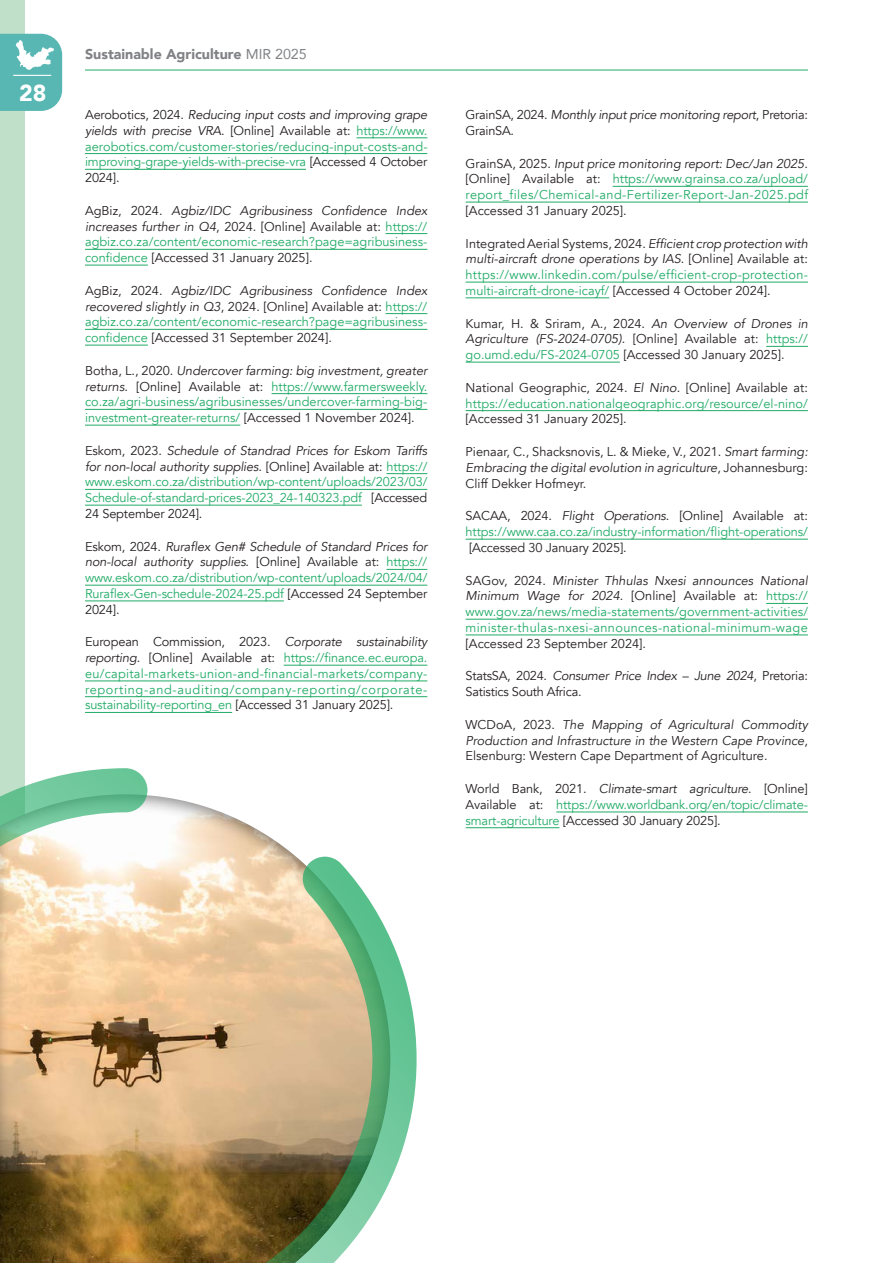
<style>
.page{position:relative;width:893px;height:1263px;background:#fff}
.page>*{position:absolute;margin:0;border:0;box-sizing:border-box;transform-origin:0 0}
.t1{font:900 23.1px "Avenir";color:#fff}
.t2{font:900 14.25px "Avenir";color:#808285}
.t3{font:12.75px/15.8px "Avenir";color:#21ab66;text-align:justify}
.t4{font:12.75px/15.8px "Avenir";color:#231f20;text-align:justify}
.t5{font:italic 12.75px/15.8px "Avenir";color:#231f20;text-align:justify}
.t6{font:12.75px/15.8px "Avenir";letter-spacing:-.02em;color:#231f20}
.t7{font:italic 12.75px/15.8px "Avenir";letter-spacing:-.02em;color:#231f20}
.s1{font-weight:400}
.s2{color:#231f20}
.s3{font-style:italic;color:#231f20}
.s4{font-style:normal}
.s5{font-style:italic}
.s6{color:#21ab66}
</style>
<div class="page">
<div style="left:0;top:0;width:25px;height:1263px;background:#c1e0ca"></div>
<hr style="left:85px;top:70px;width:723px;height:1px;background:#21ab66">
<svg style="left:0;top:34px;width:62px;height:77px;background:#70c1be"></svg>
<hr style="left:13px;top:75px;width:38px;height:1px;background:#fff">
<hr style="left:357px;top:138px;width:70px;height:1px;background:#21ab66">
<hr style="left:85px;top:153px;width:342px;height:1px;background:#21ab66">
<hr style="left:85px;top:169px;width:221px;height:1px;background:#21ab66">
<hr style="left:386px;top:233px;width:41px;height:1px;background:#21ab66">
<hr style="left:85px;top:249px;width:342px;height:1px;background:#21ab66">
<hr style="left:85px;top:265px;width:63px;height:1px;background:#21ab66">
<hr style="left:386px;top:313px;width:41px;height:1px;background:#21ab66">
<hr style="left:85px;top:329px;width:342px;height:1px;background:#21ab66">
<hr style="left:85px;top:345px;width:63px;height:1px;background:#21ab66">
<hr style="left:272px;top:393px;width:155px;height:1px;background:#21ab66">
<hr style="left:85px;top:409px;width:342px;height:1px;background:#21ab66">
<hr style="left:85px;top:425px;width:155px;height:1px;background:#21ab66">
<hr style="left:386px;top:473px;width:41px;height:1px;background:#21ab66">
<hr style="left:85px;top:489px;width:342px;height:1px;background:#21ab66">
<hr style="left:85px;top:505px;width:277px;height:1px;background:#21ab66">
<hr style="left:386px;top:569px;width:41px;height:1px;background:#21ab66">
<hr style="left:85px;top:585px;width:342px;height:1px;background:#21ab66">
<hr style="left:85px;top:601px;width:199px;height:1px;background:#21ab66">
<hr style="left:284px;top:665px;width:143px;height:1px;background:#21ab66">
<hr style="left:85px;top:681px;width:342px;height:1px;background:#21ab66">
<hr style="left:85px;top:696px;width:342px;height:1px;background:#21ab66">
<hr style="left:85px;top:712px;width:147px;height:1px;background:#21ab66">
<hr style="left:613px;top:186px;width:195px;height:1px;background:#21ab66">
<hr style="left:466px;top:202px;width:342px;height:1px;background:#21ab66">
<hr style="left:466px;top:282px;width:342px;height:1px;background:#21ab66">
<hr style="left:466px;top:298px;width:143px;height:1px;background:#21ab66">
<hr style="left:766px;top:346px;width:42px;height:1px;background:#21ab66">
<hr style="left:466px;top:362px;width:154px;height:1px;background:#21ab66">
<hr style="left:466px;top:410px;width:342px;height:1px;background:#21ab66">
<hr style="left:466px;top:539px;width:342px;height:1px;background:#21ab66">
<hr style="left:766px;top:603px;width:42px;height:1px;background:#21ab66">
<hr style="left:466px;top:619px;width:342px;height:1px;background:#21ab66">
<hr style="left:466px;top:635px;width:342px;height:1px;background:#21ab66">
<hr style="left:556px;top:812px;width:252px;height:1px;background:#21ab66">
<hr style="left:466px;top:827px;width:93px;height:1px;background:#21ab66">
<img style="left:0;top:768px;width:417px;height:495px">
<h1 class="t1" style="left:19px;top:74px;width:29px">28</h1>
<p class="t2" style="left:85px;top:42px;width:223px">Sustainable Agriculture <span class="s1">MIR 2025</span></p>
<p class="t3" style="left:85px;top:107px;width:344px"><span class="s2">Aerobotics, 2024.</span> <span class="s3">Reducing input costs and improving grape yields with precise VRA</span><span class="s2">. [Online] Available at:</span> https://www. aerobotics.com/customer-stories/reducing-input-costs-and&shy;improving-grape-yields-with-precise-vra <span class="s2">[Accessed 4 October 2024].</span></p>
<p class="t3" style="left:85px;top:203px;width:344px"><span class="s2">AgBiz, 2024.</span> <span class="s3">Agbiz/IDC Agribusiness Confidence Index increases further in Q4</span><span class="s2">, 2024. [Online] Available at:</span> https:// agbiz.co.za/content/economic-research?page=agribusiness&shy;confidence <span class="s2">[Accessed 31 January 2025].</span></p>
<p class="t3" style="left:85px;top:283px;width:344px"><span class="s2">AgBiz, 2024.</span> <span class="s3">Agbiz/IDC Agribusiness Confidence Index recovered slightly in Q3</span><span class="s2">, 2024. [Online] Available at:</span> https:// agbiz.co.za/content/economic-research?page=agribusiness&shy;confidence <span class="s2">[Accessed 31 September 2024].</span></p>
<p class="t3" style="left:85px;top:363px;width:344px"><span class="s2">Botha, L., 2020.</span> <span class="s3">Undercover farming: big investment, greater returns</span><span class="s2">. [Online] Available at:</span> https://www.farmersweekly. co.za/agri-business/agribusinesses/undercover-farming-big&shy;investment-greater-returns/ <span class="s2">[Accessed 1 November 2024].</span></p>
<p class="t3" style="left:85px;top:443px;width:344px"><span class="s2">Eskom, 2023.</span> <span class="s3">Schedule of Standrad Prices for Eskom Tariffs for non-local authority supplies.</span> <span class="s2">[Online] Available at:</span> https:// www.eskom.co.za/distribution/wp-content/uploads/2023/03/ Schedule-of-standard-prices-2023_24-140323.pdf <span class="s2">[Accessed 24 September 2024].</span></p>
<p class="t3" style="left:85px;top:538px;width:344px"><span class="s2">Eskom, 2024.</span> <span class="s3">Ruraflex Gen# Schedule of Standard Prices for non-local authority supplies</span><span class="s2">. [Online] Available at:</span> https:// www.eskom.co.za/distribution/wp-content/uploads/2024/04/ Ruraflex-Gen-schedule-2024-25.pdf <span class="s2">[Accessed 24 September 2024].</span></p>
<p class="t3" style="left:85px;top:634px;width:344px"><span class="s2">European Commission, 2023.</span> <span class="s3">Corporate sustainability reporting</span><span class="s2">. [Online] Available at:</span> https://finance.ec.europa. eu/capital-markets-union-and-financial-markets/company&shy;reporting-and-auditing/company-reporting/corporate&shy;sustainability-reporting_en <span class="s2">[Accessed 31 January 2025].</span></p>
<p class="t7" style="left:466px;top:107px;width:344px"><span class="s4">GrainSA, 2024.</span> Monthly input price monitoring report<span class="s4">, Pretoria:<br>GrainSA.</span></p>
<p class="t3" style="left:466px;top:156px;width:344px"><span class="s2">GrainSA, 2025.</span> <span class="s3">Input price monitoring report: Dec/Jan 2025</span><span class="s2">. [Online] Available at:</span> https://www.grainsa.co.za/upload/ report_files/Chemical-and-Fertilizer-Report-Jan-2025.pdf</p>
<p class="t4" style="left:466px;top:203px;width:163px">[Accessed 31 January 2025].</p>
<p class="t3" style="left:466px;top:236px;width:344px"><span class="s2">Integrated Aerial Systems, 2024.</span> <span class="s3">Efficient crop protection with multi-aircraft drone operations by IAS</span><span class="s2">. [Online] Available at: </span>https://www.linkedin.com/pulse/efficient-crop-protection&shy;multi-aircraft-drone-icayf/ <span class="s2">[Accessed 4 October 2024].</span></p>
<p class="t4" style="left:466px;top:316px;width:344px">Kumar, H. &amp; Sriram, A., 2024. <span class="s5">An Overview of Drones in Agriculture (FS-2024-0705)</span>. [Online] Available at: <span class="s6">https:// go.umd.edu/FS-2024-0705</span> [Accessed 30 January 2025].</p>
<p class="t3" style="left:466px;top:380px;width:344px"><span class="s2">National Geographic, 2024.</span> <span class="s3">El Nino</span><span class="s2">. [Online] Available at: </span>https://education.nationalgeographic.org/resource/el-nino/</p>
<p class="t4" style="left:466px;top:411px;width:163px">[Accessed 31 January 2025].</p>
<p class="t4" style="left:466px;top:444px;width:344px">Pienaar, C., Shacksnovis, L. &amp; Mieke, V., 2021. <span class="s5">Smart farming:<br>Embracing the digital evolution in agriculture</span>, Johannesburg:<br>Cliff Dekker Hofmeyr.</p>
<p class="t3" style="left:466px;top:508px;width:344px"><span class="s2">SACAA, 2024.</span> <span class="s3">Flight Operations</span><span class="s2">. [Online] Available at: </span>https://www.caa.co.za/industry-information/flight-operations/</p>
<p class="t4" style="left:469px;top:540px;width:159px">[Accessed 30 January 2025].</p>
<p class="t3" style="left:466px;top:572px;width:344px"><span class="s2">SAGov, 2024.</span> <span class="s3">Minister Thhulas Nxesi announces National Minimum Wage for 2024</span><span class="s2">. [Online] Available at:</span> https:// www.gov.za/news/media-statements/government-activities/ minister-thulas-nxesi-announces-national-minimum-wage</p>
<p class="t4" style="left:466px;top:635px;width:182px">[Accessed 23 September 2024].</p>
<p class="t6" style="left:466px;top:668px;width:344px">StatsSA, 2024. <span class="s5">Consumer Price Index – June 2024</span>, Pretoria:<br>Satistics South Africa.</p>
<p class="t5" style="left:466px;top:717px;width:344px"><span class="s4">WCDoA, 2023.</span> The Mapping of Agricultural Commodity Production and Infrastructure in the Western Cape Province<span class="s4">, Elsenburg: Western Cape Department of Agriculture.</span></p>
<p class="t4" style="left:466px;top:781px;width:344px">World Bank, 2021. <span class="s5">Climate-smart agriculture</span>. [Online] Available at: <span class="s6">https://www.worldbank.org/en/topic/climate&shy;smart-agriculture</span> [Accessed 30 January 2025].</p>
</div>
